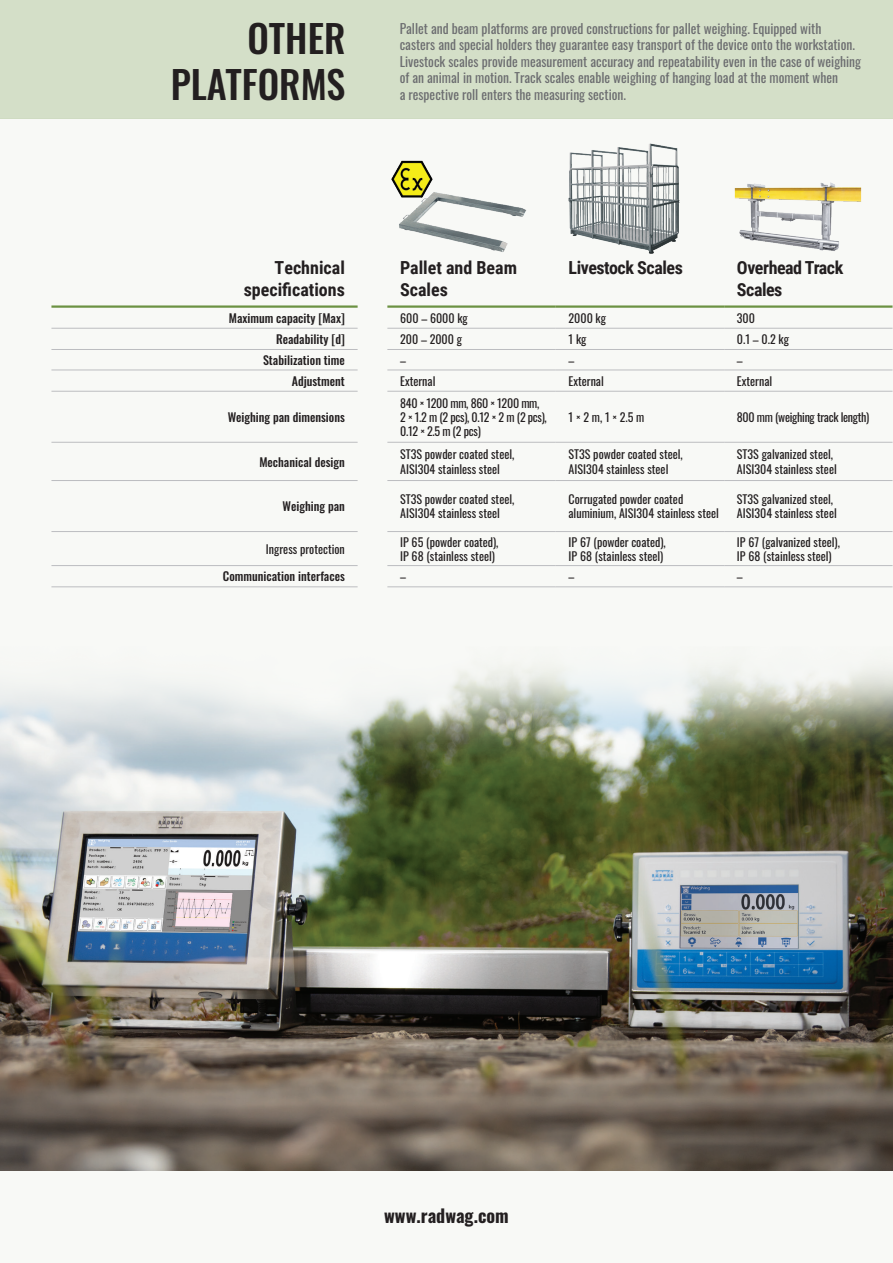
<style>
.page{position:relative;width:893px;height:1263px;background:#fff}
.page>*{position:absolute;margin:0;border:0;box-sizing:border-box;transform-origin:0 0}
.t1{font:500 38.25px "Oswald";color:#231f20}
.t2{font:700 18px/21.6px "Roboto Condensed";color:#231f20}
.t3{font:700 18px/21.6px "Roboto Condensed";letter-spacing:-.025em;color:#231f20}
.t4{font:700 18px "Oswald";color:#231f20}
.t5{font:13.5px/16.5px "Oswald";color:#6c6d70}
.t6{font:12px/14.4px "Oswald";color:#231f20}
.t7{font:500 12px "Oswald";color:#231f20}
.t8{font:12px/14.4px "Oswald";letter-spacing:-.025em;color:#231f20}
</style>
<div class="page">
<div style="left:0;top:119px;width:892px;height:1144px;background:#f8f9f6"></div>
<img style="left:0;top:369px;width:893px;height:801px">
<div style="left:0;top:0;width:893px;height:119px;background:#d4dfc8"></div>
<hr style="left:51px;top:305px;width:307px;height:3px;background:#6c9242">
<hr style="left:51px;top:328px;width:307px;height:1px;background:#bcbdc0">
<hr style="left:387px;top:328px;width:169px;height:1px;background:#bcbdc0">
<hr style="left:556px;top:328px;width:168px;height:1px;background:#bcbdc0">
<hr style="left:724px;top:328px;width:168px;height:1px;background:#bcbdc0">
<hr style="left:51px;top:349px;width:307px;height:1px;background:#bcbdc0">
<hr style="left:387px;top:349px;width:169px;height:1px;background:#bcbdc0">
<hr style="left:556px;top:349px;width:168px;height:1px;background:#bcbdc0">
<hr style="left:724px;top:349px;width:168px;height:1px;background:#bcbdc0">
<hr style="left:51px;top:370px;width:307px;height:1px;background:#bcbdc0">
<hr style="left:387px;top:370px;width:169px;height:1px;background:#bcbdc0">
<hr style="left:556px;top:370px;width:168px;height:1px;background:#bcbdc0">
<hr style="left:724px;top:370px;width:168px;height:1px;background:#bcbdc0">
<hr style="left:51px;top:391px;width:307px;height:1px;background:#bcbdc0">
<hr style="left:387px;top:391px;width:169px;height:1px;background:#bcbdc0">
<hr style="left:556px;top:391px;width:168px;height:1px;background:#bcbdc0">
<hr style="left:724px;top:391px;width:168px;height:1px;background:#bcbdc0">
<hr style="left:51px;top:442px;width:307px;height:1px;background:#bcbdc0">
<hr style="left:387px;top:442px;width:169px;height:1px;background:#bcbdc0">
<hr style="left:556px;top:442px;width:168px;height:1px;background:#bcbdc0">
<hr style="left:724px;top:442px;width:168px;height:1px;background:#bcbdc0">
<hr style="left:51px;top:480px;width:307px;height:1px;background:#bcbdc0">
<hr style="left:387px;top:480px;width:169px;height:1px;background:#bcbdc0">
<hr style="left:556px;top:480px;width:168px;height:1px;background:#bcbdc0">
<hr style="left:724px;top:480px;width:168px;height:1px;background:#bcbdc0">
<hr style="left:51px;top:531px;width:307px;height:1px;background:#bcbdc0">
<hr style="left:387px;top:531px;width:169px;height:1px;background:#bcbdc0">
<hr style="left:556px;top:531px;width:168px;height:1px;background:#bcbdc0">
<hr style="left:724px;top:531px;width:168px;height:1px;background:#bcbdc0">
<hr style="left:51px;top:565px;width:307px;height:1px;background:#bcbdc0">
<hr style="left:387px;top:565px;width:169px;height:1px;background:#bcbdc0">
<hr style="left:556px;top:565px;width:168px;height:1px;background:#bcbdc0">
<hr style="left:724px;top:565px;width:168px;height:1px;background:#bcbdc0">
<hr style="left:387px;top:305px;width:169px;height:3px;background:#6c9242">
<hr style="left:556px;top:305px;width:168px;height:3px;background:#6c9242">
<hr style="left:724px;top:305px;width:168px;height:3px;background:#6c9242">
<hr style="left:51px;top:586px;width:307px;height:1px;background:#bcbdc0">
<hr style="left:387px;top:586px;width:169px;height:1px;background:#bcbdc0">
<hr style="left:556px;top:586px;width:168px;height:1px;background:#bcbdc0">
<hr style="left:724px;top:586px;width:168px;height:1px;background:#bcbdc0">
<img style="left:351px;top:194px;width:175px;height:114px">
<img style="left:568px;top:143px;width:112px;height:111px">
<img style="left:734px;top:182px;width:128px;height:69px">
<img style="left:376px;top:160px;width:70px;height:40px">
<p class="t1" style="left:247px;top:18px;width:100px">OTHER</p>
<p class="t1" style="left:171px;top:64px;width:176px">PLATFORMS</p>
<p class="t5" style="left:400px;top:19px;width:463px">Pallet and beam platforms are proved constructions for pallet weighing. Equipped with<br>casters and special holders they guarantee easy transport of the device onto the workstation.<br>Livestock scales provide measurement accuracy and repeatability even in the case of weighing of an animal in motion. Track scales enable weighing of hanging load at the moment when<br>a respective roll enters the measuring section.</p>
<p class="t2" style="left:275px;top:257px;width:72px">Technical</p>
<p class="t2" style="left:244px;top:278px;width:103px">specifications</p>
<p class="t2" style="left:400px;top:257px;width:118px">Pallet and Beam<br>Scales</p>
<p class="t3" style="left:568px;top:257px;width:116px">Livestock Scales</p>
<p class="t3" style="left:737px;top:257px;width:108px">Overhead Track<br>Scales</p>
<p class="t7" style="left:229px;top:312px;width:117px">Maximum capacity [Max]</p>
<p class="t6" style="left:400px;top:310px;width:69px">600 – 6000 kg</p>
<p class="t6" style="left:568px;top:310px;width:39px">2000 kg</p>
<p class="t6" style="left:737px;top:310px;width:20px">300</p>
<p class="t7" style="left:276px;top:333px;width:70px">Readability [d]</p>
<p class="t6" style="left:400px;top:331px;width:63px">200 – 2000 g</p>
<p class="t6" style="left:568px;top:331px;width:19px">1 kg</p>
<p class="t6" style="left:737px;top:331px;width:53px">0.1 – 0.2 kg</p>
<p class="t7" style="left:263px;top:354px;width:83px">Stabilization time</p>
<p class="t6" style="left:400px;top:352px;width:7px">–</p>
<p class="t6" style="left:568px;top:352px;width:7px">–</p>
<p class="t6" style="left:737px;top:352px;width:7px">–</p>
<p class="t7" style="left:292px;top:375px;width:55px">Adjustment</p>
<p class="t6" style="left:400px;top:373px;width:37px">External</p>
<p class="t6" style="left:568px;top:373px;width:37px">External</p>
<p class="t6" style="left:737px;top:373px;width:37px">External</p>
<p class="t7" style="left:228px;top:411px;width:119px">Weighing pan dimensions</p>
<p class="t8" style="left:400px;top:394px;width:148px">840 × 1200 mm, 860 × 1200 mm,<br>2 × 1.2 m (2 pcs), 0.12 × 2 m (2 pcs),<br>0.12 × 2.5 m (2 pcs)</p>
<p class="t6" style="left:568px;top:409px;width:77px">1 × 2 m, 1 × 2.5 m</p>
<p class="t8" style="left:737px;top:409px;width:134px">800 mm (weighing track length)</p>
<p class="t7" style="left:259px;top:455px;width:87px">Mechanical design</p>
<p class="t7" style="left:283px;top:500px;width:64px">Weighing pan</p>
<p class="t6" style="left:266px;top:540px;width:80px">Ingress protection</p>
<p class="t6" style="left:400px;top:446px;width:116px">ST3S powder coated steel,</p>
<p class="t6" style="left:400px;top:460px;width:101px">AISI304 stainless steel</p>
<p class="t6" style="left:568px;top:446px;width:116px">ST3S powder coated steel,</p>
<p class="t6" style="left:568px;top:460px;width:101px">AISI304 stainless steel</p>
<p class="t6" style="left:737px;top:446px;width:101px">ST3S galvanized steel,<br>AISI304 stainless steel</p>
<p class="t6" style="left:400px;top:491px;width:116px">ST3S powder coated steel,</p>
<p class="t6" style="left:400px;top:505px;width:101px">AISI304 stainless steel</p>
<p class="t6" style="left:568px;top:491px;width:152px">Corrugated powder coated aluminium, AISI304 stainless steel</p>
<p class="t6" style="left:737px;top:491px;width:101px">ST3S galvanized steel,<br>AISI304 stainless steel</p>
<p class="t6" style="left:400px;top:533px;width:100px">IP 65 (powder coated),</p>
<p class="t6" style="left:400px;top:548px;width:96px">IP 68 (stainless steel)</p>
<p class="t6" style="left:568px;top:533px;width:99px">IP 67 (powder coated),</p>
<p class="t6" style="left:568px;top:548px;width:96px">IP 68 (stainless steel)</p>
<p class="t6" style="left:737px;top:533px;width:104px">IP 67 (galvanized steel),</p>
<p class="t6" style="left:737px;top:548px;width:96px">IP 68 (stainless steel)</p>
<p class="t7" style="left:223px;top:570px;width:123px">Communication interfaces</p>
<p class="t6" style="left:400px;top:568px;width:7px">–</p>
<p class="t6" style="left:568px;top:568px;width:7px">–</p>
<p class="t6" style="left:737px;top:568px;width:7px">–</p>
<p class="t4" style="left:384px;top:1206px;width:126px">www.radwag.com</p>
</div>
